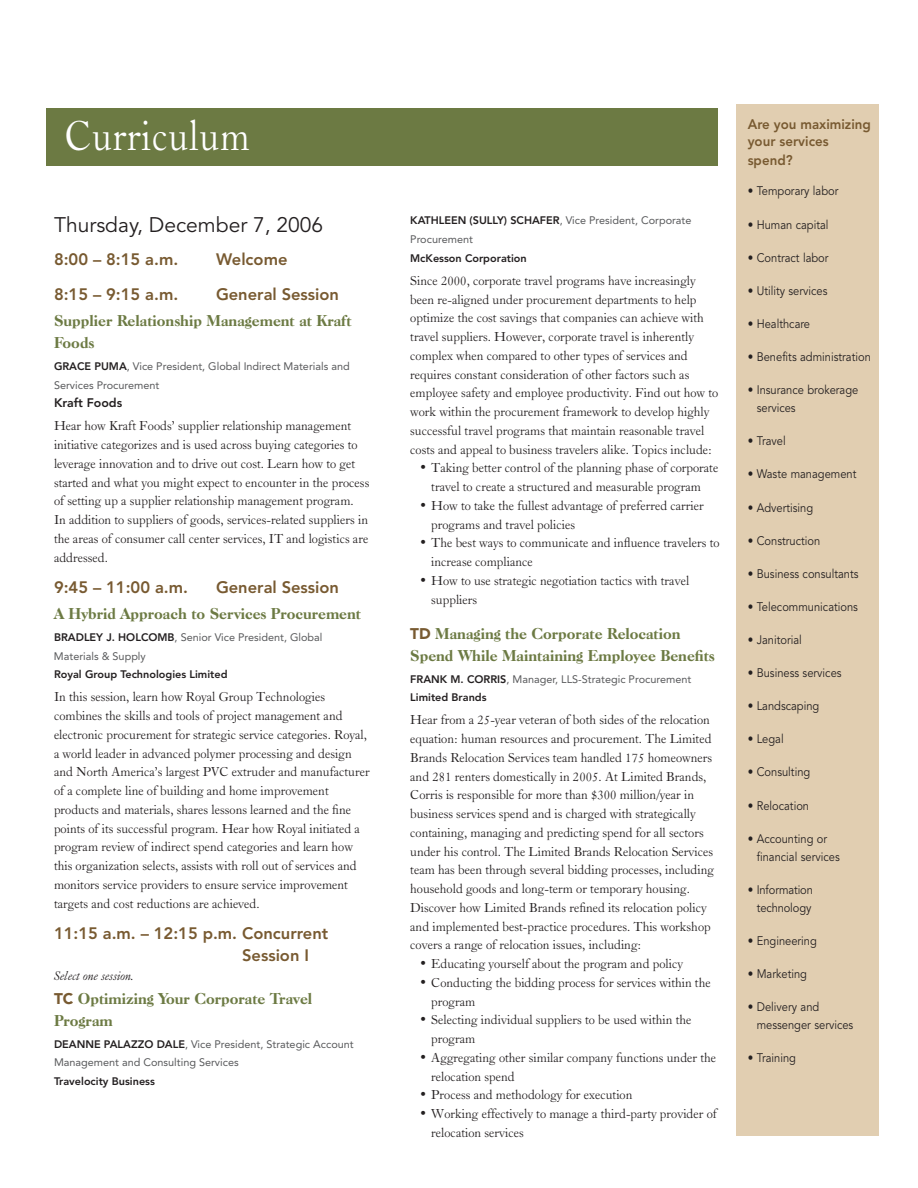
<style>
.page{position:relative;width:918px;height:1188px;background:#fff}
.page>*{position:absolute;margin:0;border:0;box-sizing:border-box;transform-origin:0 0}
.t1{font:45px "Caslon Old Face BT";letter-spacing:.02em;color:#fff;scale:.9 1}
.t2{font:21px "Avenir";color:#231f20}
.t3{font:800 16.5px/22.5px "Avenir";color:#785a31}
.t4{font:800 15.3px/21.8px "Caslon Old Face BT";color:#6c7a43}
.t5{font:13.8px/18.8px "Caslon Old Face BT";color:#231f20}
.t6{font:800 13.8px/17.2px "Avenir";color:#785a31;scale:.96 1}
.t7{font:italic 13.8px "Caslon Old Face BT";color:#231f20}
.t8{font:12.3px/18px "Avenir";color:#231f20;scale:.9 1}
.t9{font:800 12.3px "Avenir";color:#231f20}
.t10{font:10.8px/18.8px "Avenir";color:#58595b}
.t11{font:800 10.8px "Avenir";color:#231f20}
.s1{font-weight:800;color:#231f20}
.s2{font-family:"Avenir";font-weight:900;color:#785a31}
</style>
<div class="page">
<div style="left:46px;top:108px;width:671px;height:57px;background:#6c7a43"></div>
<div style="left:736px;top:105px;width:142px;height:1031px;background:#e1ceb1"></div>
<h1 class="t1" style="left:65px;top:118px;width:207px">Curriculum</h1>
<p class="t6" style="left:748px;top:116px;width:130px">Are you maximizing your services</p>
<p class="t6" style="left:748px;top:153px;width:48px">spend?</p>
<p class="t8" style="left:748px;top:184px;width:102px">• Temporary labor</p>
<p class="t8" style="left:748px;top:217px;width:91px">• Human capital</p>
<p class="t8" style="left:748px;top:250px;width:91px">• Contract labor</p>
<p class="t8" style="left:748px;top:283px;width:90px">• Utility services</p>
<p class="t8" style="left:748px;top:316px;width:71px">• Healthcare</p>
<p class="t8" style="left:748px;top:349px;width:138px">• Benefits administration</p>
<p class="t8" style="left:757px;top:382px;width:114px;text-indent:-9px">• Insurance brokerage services</p>
<p class="t8" style="left:748px;top:433px;width:44px">• Travel</p>
<p class="t8" style="left:748px;top:467px;width:122px">• Waste management</p>
<p class="t8" style="left:748px;top:500px;width:74px">• Advertising</p>
<p class="t8" style="left:748px;top:533px;width:82px">• Construction</p>
<p class="t8" style="left:748px;top:566px;width:125px">• Business consultants</p>
<p class="t8" style="left:748px;top:599px;width:124px">• Telecommunications</p>
<p class="t8" style="left:748px;top:632px;width:62px">• Janitorial</p>
<p class="t8" style="left:748px;top:665px;width:106px">• Business services</p>
<p class="t8" style="left:748px;top:698px;width:81px">• Landscaping</p>
<p class="t8" style="left:748px;top:731px;width:42px">• Legal</p>
<p class="t8" style="left:748px;top:765px;width:71px">• Consulting</p>
<p class="t8" style="left:748px;top:798px;width:70px">• Relocation</p>
<p class="t8" style="left:757px;top:831px;width:94px;text-indent:-9px">• Accounting or financial services</p>
<p class="t8" style="left:748px;top:882px;width:74px;text-align:right">• Information technology</p>
<p class="t8" style="left:748px;top:933px;width:78px">• Engineering</p>
<p class="t8" style="left:748px;top:966px;width:67px">• Marketing</p>
<p class="t8" style="left:757px;top:999px;width:109px;text-indent:-9px">• Delivery and messenger services</p>
<p class="t8" style="left:748px;top:1050px;width:55px">• Training</p>
<p class="t10" style="left:410px;top:212px;width:283px"><span class="s1">KATHLEEN (SULLY) SCHAFER</span>, Vice President, Corporate<br>Procurement</p>
<p class="t11" style="left:410px;top:254px;width:118px">McKesson Corporation</p>
<p class="t5" style="left:410px;top:272px;width:310px">Since 2000, corporate travel programs have increasingly been re-aligned under procurement departments to help optimize the cost savings that companies can achieve with travel suppliers. However, corporate travel is inherently complex when compared to other types of services and requires constant consideration of other factors such as employee safety and employee productivity. Find out how to work within the procurement framework to develop highly successful travel programs that maintain reasonable travel costs and appeal to business travelers alike. Topics include:</p>
<p class="t5" style="left:419px;top:460px;width:301px;text-align:center">• Taking better control of the planning phase of corporate travel to create a structured and measurable program</p>
<p class="t5" style="left:431px;top:497px;width:274px;text-indent:-12px">• How to take the fullest advantage of preferred carrier programs and travel policies</p>
<p class="t5" style="left:431px;top:535px;width:290px;text-indent:-12px">• The best ways to communicate and influence travelers to increase compliance</p>
<p class="t5" style="left:431px;top:572px;width:260px;text-indent:-12px">• How to use strategic negotiation tactics with travel suppliers</p>
<p class="t4" style="left:410px;top:624px;width:306px"><span class="s2">TD</span> Managing the Corporate Relocation<br>Spend While Maintaining Employee Benefits</p>
<p class="t10" style="left:410px;top:670px;width:283px"><span class="s1">FRANK M. CORRIS</span>, Manager, LLS-Strategic Procurement<br><span class="s1">Limited Brands</span></p>
<p class="t5" style="left:410px;top:712px;width:305px">Hear from a 25-year veteran of both sides of the relocation equation: human resources and procurement. The Limited Brands Relocation Services team handled 175 homeowners and 281 renters domestically in 2005. At Limited Brands, Corris is responsible for more than $300 million/year in business services spend and is charged with strategically containing, managing and predicting spend for all sectors under his control. The Limited Brands Relocation Services team has been through several bidding processes, including household goods and long-term or temporary housing.<br>Discover how Limited Brands refined its relocation policy and implemented best-practice procedures. This workshop covers a range of relocation issues, including:</p>
<p class="t5" style="left:419px;top:955px;width:265px">• Educating yourself about the program and policy</p>
<p class="t5" style="left:431px;top:974px;width:281px;text-indent:-12px">• Conducting the bidding process for services within the program</p>
<p class="t5" style="left:431px;top:1012px;width:262px;text-indent:-12px">• Selecting individual suppliers to be used within the program</p>
<p class="t5" style="left:431px;top:1049px;width:286px;text-indent:-12px">• Aggregating other similar company functions under the relocation spend</p>
<p class="t5" style="left:419px;top:1087px;width:215px">• Process and methodology for execution</p>
<p class="t5" style="left:431px;top:1105px;width:287px;text-indent:-12px">• Working effectively to manage a third-party provider of relocation services</p>
<h2 class="t2" style="left:54px;top:216px;width:271px">Thursday, December 7, 2006</h2>
<p class="t3" style="left:54px;top:249px;width:126px">8:00 – 8:15 a.m.</p>
<p class="t3" style="left:216px;top:249px;width:73px">Welcome</p>
<p class="t3" style="left:54px;top:284px;width:126px">8:15 – 9:15 a.m.</p>
<p class="t3" style="left:216px;top:284px;width:125px">General Session</p>
<p class="t4" style="left:54px;top:312px;width:299px">Supplier Relationship Management at Kraft<br>Foods</p>
<p class="t10" style="left:54px;top:358px;width:297px"><span class="s1">GRACE PUMA</span>, Vice President, Global Indirect Materials and<br>Services Procurement</p>
<p class="t9" style="left:54px;top:398px;width:70px">Kraft Foods</p>
<p class="t5" style="left:54px;top:418px;width:317px">Hear how Kraft Foods’ supplier relationship management initiative categorizes and is used across buying categories to leverage innovation and to drive out cost. Learn how to get started and what you might expect to encounter in the process of setting up a supplier relationship management program.<br>In addition to suppliers of goods, services-related suppliers in the areas of consumer call center services, IT and logistics are addressed.</p>
<p class="t3" style="left:54px;top:577px;width:136px">9:45 – 11:00 a.m.</p>
<p class="t3" style="left:216px;top:577px;width:125px">General Session</p>
<p class="t4" style="left:54px;top:604px;width:309px">A Hybrid Approach to Services Procurement</p>
<p class="t10" style="left:54px;top:629px;width:270px"><span class="s1">BRADLEY J. HOLCOMB</span>, Senior Vice President, Global<br>Materials &amp; Supply</p>
<p class="t11" style="left:54px;top:670px;width:175px">Royal Group Technologies Limited</p>
<p class="t5" style="left:54px;top:689px;width:317px">In this session, learn how Royal Group Technologies combines the skills and tools of project management and electronic procurement for strategic service categories. Royal, a world leader in advanced polymer processing and design and North America’s largest PVC extruder and manufacturer of a complete line of building and home improvement products and materials, shares lessons learned and the fine points of its successful program. Hear how Royal initiated a program review of indirect spend categories and learn how this organization selects, assists with roll out of services and monitors service providers to ensure service improvement targets and cost reductions are achieved.</p>
<p class="t3" style="left:242px;top:923px;width:88px;text-indent:-188px">11:15 a.m. – 12:15 p.m. Concurrent<br>Session I</p>
<p class="t7" style="left:54px;top:970px;width:82px">Select one session.</p>
<p class="t4" style="left:54px;top:989px;width:260px"><span class="s2">TC</span> Optimizing Your Corporate Travel<br>Program</p>
<p class="t10" style="left:54px;top:1035px;width:301px"><span class="s1">DEANNE PALAZZO DALE</span>, Vice President, Strategic Account<br>Management and Consulting Services</p>
<p class="t11" style="left:54px;top:1077px;width:102px">Travelocity Business</p>
</div>
